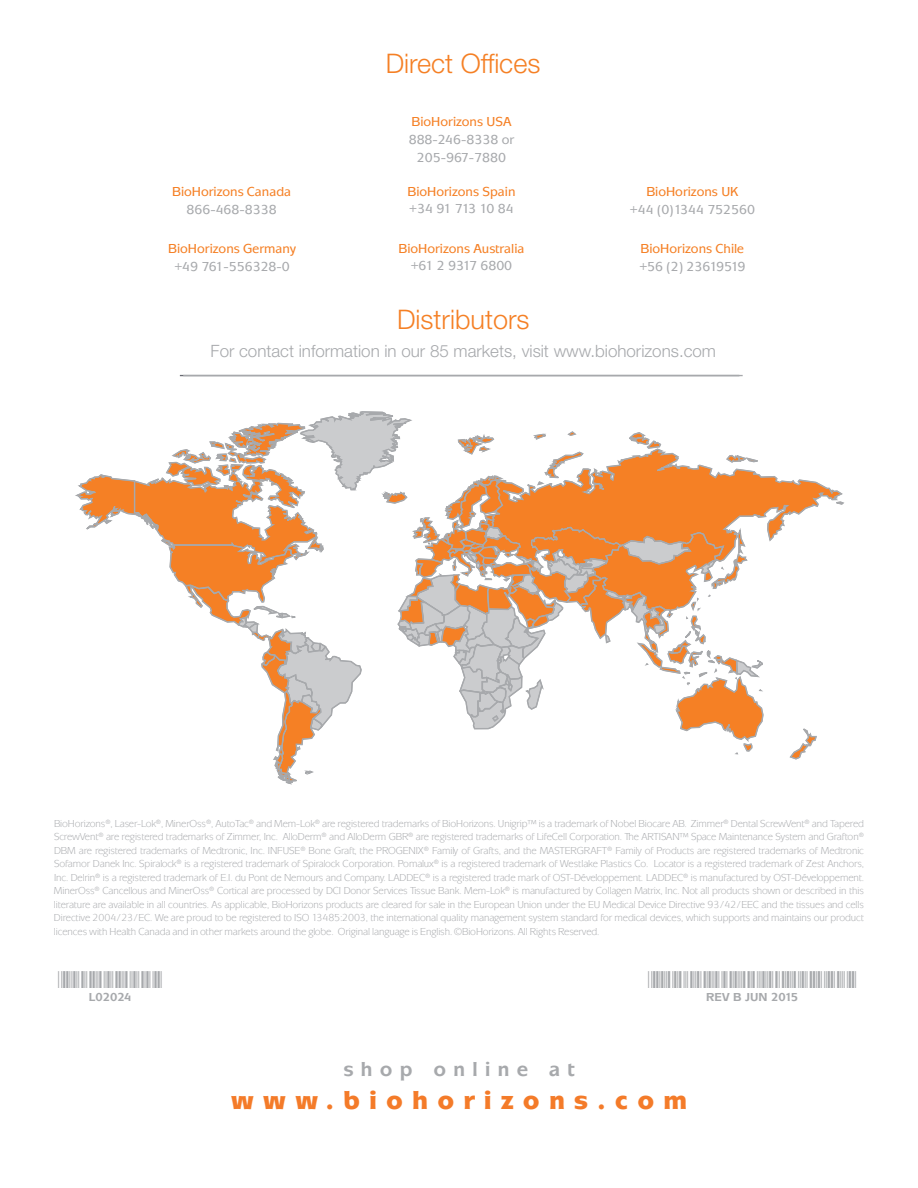
<style>
.page{position:relative;width:918px;height:1188px;background:#fff}
.page>*{position:absolute;margin:0;border:0;box-sizing:border-box;transform-origin:0 0}
.t1{font:300 27px "Helvetica Neue LT Pro";color:#f58025}
.t2{font:900 27px "Mixage ITC Std";letter-spacing:.35em;color:#f47b29}
.t3{font:700 21px "Mixage ITC Std";letter-spacing:.35em;color:#a7a9ac}
.t4{font:300 16.95px "Helvetica Neue LT Pro";color:#a7a9ac}
.t5{font:500 13.5px "Mixage ITC Std";color:#f58025}
.t6{font:500 13.5px/18px "Mixage ITC Std";color:#a7a9ac;text-align:center}
.t7{font:500 13.5px "Mixage ITC Std";letter-spacing:-.045em;color:#a7a9ac}
.t8{font:500 13.5px "Mixage ITC Std";letter-spacing:-.075em;color:#a7a9ac}
.t9{font:700 12px "Mixage ITC Std";color:#a7a9ac}
.t10{font:10.5px/13.5px "Mixage ITC Std";letter-spacing:-.01em;color:#a7a9ac;text-align:justify}
</style>
<div class="page">
<hr style="left:180px;top:375px;width:559px;height:1px;background:#696b73">
<svg style="left:75px;top:411px;width:769px;height:374px"></svg>
<hr style="left:183px;top:375px;width:560px;height:1px;background:#a7a9ac">
<h1 class="t1" style="left:386px;top:47px;width:156px">Direct Offices</h1>
<p class="t5" style="left:172px;top:184px;width:120px">BioHorizons Canada</p>
<p class="t6" style="left:186px;top:201px;width:92px">866-468-8338</p>
<p class="t5" style="left:168px;top:241px;width:129px">BioHorizons Germany</p>
<p class="t6" style="left:174px;top:258px;width:117px">+49 761-556328-0</p>
<p class="t5" style="left:412px;top:113px;width:101px">BioHorizons USA</p>
<p class="t6" style="left:409px;top:130px;width:107px">888-246-8338 or<br>205-967-7880</p>
<p class="t5" style="left:407px;top:184px;width:110px">BioHorizons Spain</p>
<p class="t8" style="left:409px;top:200px;width:106px">+34 91 713 10 84</p>
<p class="t5" style="left:398px;top:241px;width:128px">BioHorizons Australia</p>
<p class="t6" style="left:411px;top:256px;width:103px">+61 2 9317 6800</p>
<p class="t5" style="left:646px;top:184px;width:94px">BioHorizons UK</p>
<p class="t6" style="left:630px;top:201px;width:127px">+44 (0)1344 752560</p>
<p class="t5" style="left:641px;top:241px;width:105px">BioHorizons Chile</p>
<p class="t7" style="left:639px;top:259px;width:108px">+56 (2) 23619519</p>
<h1 class="t1" style="left:397px;top:303px;width:134px">Distributors</h1>
<h3 class="t4" style="left:211px;top:341px;width:507px">For contact information in our 85 markets, visit www.biohorizons.com</h3>
<p class="t10" style="left:54px;top:816px;width:812px">BioHorizons®, Laser-Lok®, MinerOss®, AutoTac® and Mem-Lok® are registered trademarks of BioHorizons. Unigrip™ is a trademark of Nobel Biocare AB. Zimmer® Dental ScrewVent® and Tapered ScrewVent® are registered trademarks of Zimmer, Inc. AlloDerm® and AlloDerm GBR® are registered trademarks of LifeCell Corporation. The ARTISAN™ Space Maintenance System and Grafton® DBM are registered trademarks of Medtronic, Inc. INFUSE® Bone Graft, the PROGENIX® Family of Grafts, and the MASTERGRAFT® Family of Products are registered trademarks of Medtronic Sofamor Danek Inc. Spiralock® is a registered trademark of Spiralock Corporation. Pomalux® is a registered trademark of Westlake Plastics Co. Locator is a registered trademark of Zest Anchors, Inc. Delrin® is a registered trademark of E.I. du Pont de Nemours and Company. LADDEC® is a registered trade mark of OST-Développement. LADDEC® is manufactured by OST-Développement.<br>MinerOss® Cancellous and MinerOss® Cortical are processed by DCI Donor Services Tissue Bank. Mem-Lok® is manufactured by Collagen Matrix, Inc. Not all products shown or described in this literature are available in all countries. As applicable, BioHorizons products are cleared for sale in the European Union under the EU Medical Device Directive 93/42/EEC and the tissues and cells Directive 2004/23/EC. We are proud to be registered to ISO 13485:2003, the international quality management system standard for medical devices, which supports and maintains our product licences with Health Canada and in other markets around the globe. Original language is English. ©BioHorizons. All Rights Reserved.</p>
<p class="t9" style="left:89px;top:990px;width:44px">L02024</p>
<p class="t9" style="left:706px;top:990px;width:93px">REV B JUN 2015</p>
<h2 class="t3" style="left:343px;top:1057px;width:233px">shop online at</h2>
<h1 class="t2" style="left:231px;top:1083px;width:457px">www.biohorizons.com</h1>
</div>
